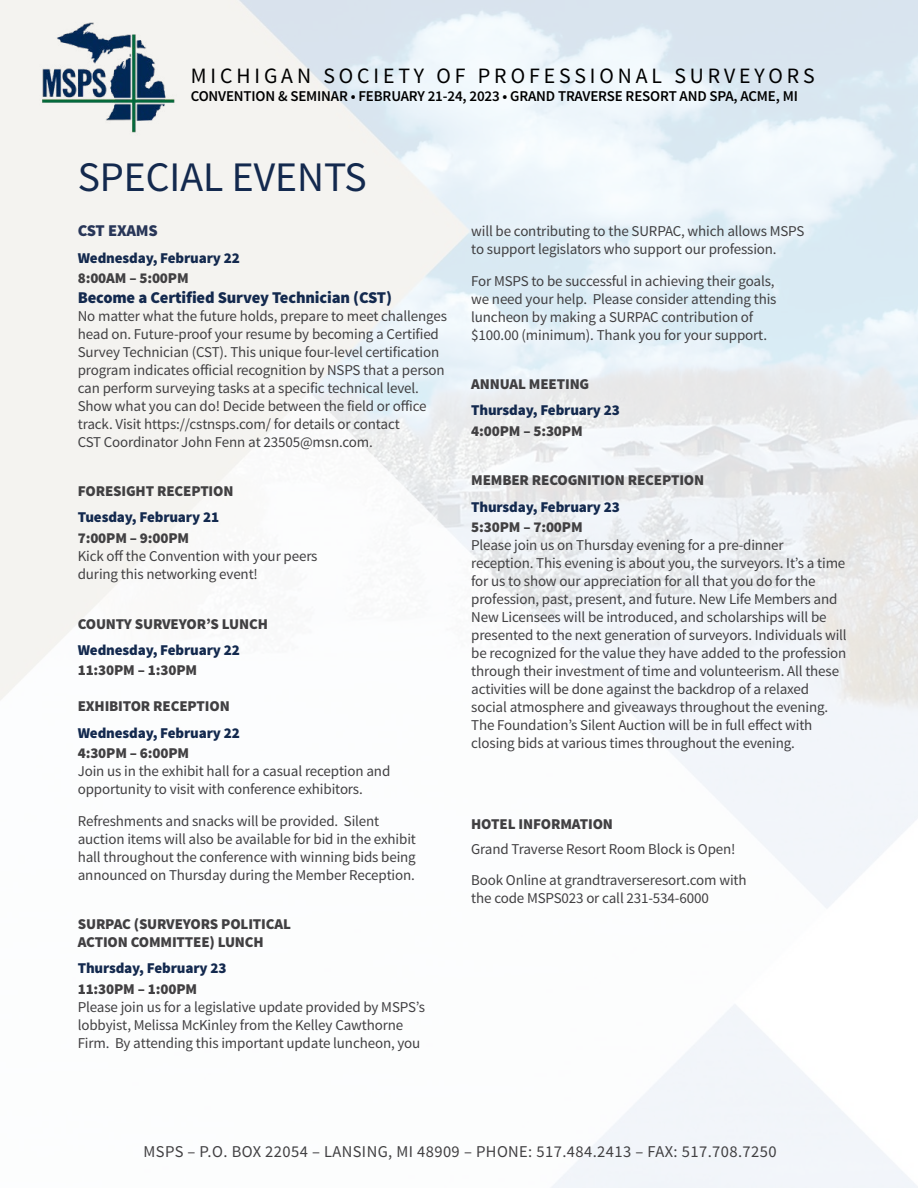
<style>
.page{position:relative;width:918px;height:1188px;background:#fff}
.page>*{position:absolute;margin:0;border:0;box-sizing:border-box;transform-origin:0 0}
.t1{font:42px "Source Sans Pro";color:#13294e}
.t2{font:21.9px "Source Sans Pro";letter-spacing:.18em;color:#000}
.t3{font:16.5px "Source Sans Pro";letter-spacing:.025em;color:#414042}
.t4{font:900 16.5px "Source Sans Pro";letter-spacing:-.01em;color:#13294e}
.t5{font:900 16.5px "Source Sans Pro";letter-spacing:-.015em;color:#283658}
.t6{font:15px/18px "Source Sans Pro";letter-spacing:-.01em;color:#414042}
.t7{font:900 15px/18px "Source Sans Pro";letter-spacing:-.01em;color:#414042}
.t8{font:900 15px "Source Sans Pro";letter-spacing:-.01em;color:#13294e}
.t9{font:600 15px "Source Sans Pro";letter-spacing:-.01em;color:#000}
</style>
<div class="page">
<img style="left:27px;top:16px;width:158px;height:122px">
<h2 class="t2" style="left:191px;top:62px;width:625px">MICHIGAN SOCIETY OF PROFESSIONAL SURVEYORS</h2>
<p class="t9" style="left:191px;top:87px;width:609px">CONVENTION &amp; SEMINAR • FEBRUARY 21-24, 2023 • GRAND TRAVERSE RESORT AND SPA, ACME, MI</p>
<h1 class="t1" style="left:78px;top:151px;width:291px">SPECIAL EVENTS</h1>
<p class="t5" style="left:78px;top:220px;width:82px">CST EXAMS</p>
<p class="t8" style="left:78px;top:248px;width:164px">Wednesday, February 22</p>
<p class="t7" style="left:78px;top:270px;width:112px">8:00AM – 5:00PM</p>
<p class="t4" style="left:78px;top:287px;width:316px">Become a Certified Survey Technician (CST)</p>
<p class="t6" style="left:78px;top:307px;width:371px">No matter what the future holds, prepare to meet challenges head on. Future-proof your resume by becoming a Certified Survey Technician (CST). This unique four-level certification program indicates official recognition by NSPS that a person can perform surveying tasks at a specific technical level.<br>Show what you can do! Decide between the field or office track. Visit https://cstnsps.com/ for details or contact<br>CST Coordinator John Fenn at 23505@msn.com.</p>
<p class="t7" style="left:78px;top:483px;width:157px">FORESIGHT RECEPTION</p>
<p class="t8" style="left:78px;top:508px;width:143px">Tuesday, February 21</p>
<p class="t7" style="left:78px;top:530px;width:113px">7:00PM – 9:00PM</p>
<p class="t6" style="left:78px;top:547px;width:241px">Kick off the Convention with your peers during this networking event!</p>
<p class="t7" style="left:78px;top:615px;width:192px">COUNTY SURVEYOR’S LUNCH</p>
<p class="t8" style="left:78px;top:640px;width:164px">Wednesday, February 22</p>
<p class="t7" style="left:78px;top:662px;width:121px">11:30PM – 1:30PM</p>
<p class="t7" style="left:78px;top:698px;width:154px">EXHIBITOR RECEPTION</p>
<p class="t8" style="left:78px;top:723px;width:164px">Wednesday, February 22</p>
<p class="t7" style="left:78px;top:745px;width:113px">4:30PM – 6:00PM</p>
<p class="t6" style="left:78px;top:763px;width:314px">Join us in the exhibit hall for a casual reception and opportunity to visit with conference exhibitors.</p>
<p class="t6" style="left:78px;top:812px;width:340px">Refreshments and snacks will be provided. Silent auction items will also be available for bid in the exhibit hall throughout the conference with winning bids being announced on Thursday during the Member Reception.</p>
<p class="t7" style="left:78px;top:916px;width:215px">SURPAC (SURVEYORS POLITICAL<br>ACTION COMMITTEE) LUNCH</p>
<p class="t8" style="left:78px;top:959px;width:150px">Thursday, February 23</p>
<p class="t7" style="left:78px;top:981px;width:121px">11:30PM – 1:00PM</p>
<p class="t6" style="left:78px;top:998px;width:349px">Please join us for a legislative update provided by MSPS’s lobbyist, Melissa McKinley from the Kelley Cawthorne<br>Firm. By attending this important update luncheon, you</p>
<p class="t6" style="left:471px;top:223px;width:335px">will be contributing to the SURPAC, which allows MSPS to support legislators who support our profession.</p>
<p class="t6" style="left:471px;top:272px;width:307px">For MSPS to be successful in achieving their goals, we need your help. Please consider attending this luncheon by making a SURPAC contribution of $100.00 (minimum). Thank you for your support.</p>
<p class="t7" style="left:471px;top:376px;width:120px">ANNUAL MEETING</p>
<p class="t8" style="left:471px;top:401px;width:150px">Thursday, February 23</p>
<p class="t7" style="left:471px;top:423px;width:113px">4:00PM – 5:30PM</p>
<p class="t7" style="left:471px;top:472px;width:235px">MEMBER RECOGNITION RECEPTION</p>
<p class="t8" style="left:471px;top:497px;width:150px">Thursday, February 23</p>
<p class="t7" style="left:471px;top:519px;width:113px">5:30PM – 7:00PM</p>
<p class="t6" style="left:471px;top:537px;width:377px">Please join us on Thursday evening for a pre-dinner reception. This evening is about you, the surveyors. It’s a time for us to show our appreciation for all that you do for the profession, past, present, and future. New Life Members and New Licensees will be introduced, and scholarships will be presented to the next generation of surveyors. Individuals will be recognized for the value they have added to the profession through their investment of time and volunteerism. All these activities will be done against the backdrop of a relaxed social atmosphere and giveaways throughout the evening.<br>The Foundation’s Silent Auction will be in full effect with closing bids at various times throughout the evening.</p>
<p class="t7" style="left:471px;top:816px;width:143px">HOTEL INFORMATION</p>
<p class="t6" style="left:471px;top:833px;width:277px;line-height:31.5px">Grand Traverse Resort Room Block is Open!<br>Book Online at grandtraverseresort.com with</p>
<p class="t6" style="left:471px;top:890px;width:239px">the code MSPS023 or call 231-534-6000</p>
<p class="t3" style="left:144px;top:1141px;width:635px">MSPS – P.O. BOX 22054 – LANSING, MI 48909 – PHONE: 517.484.2413 – FAX: 517.708.7250</p>
</div>
